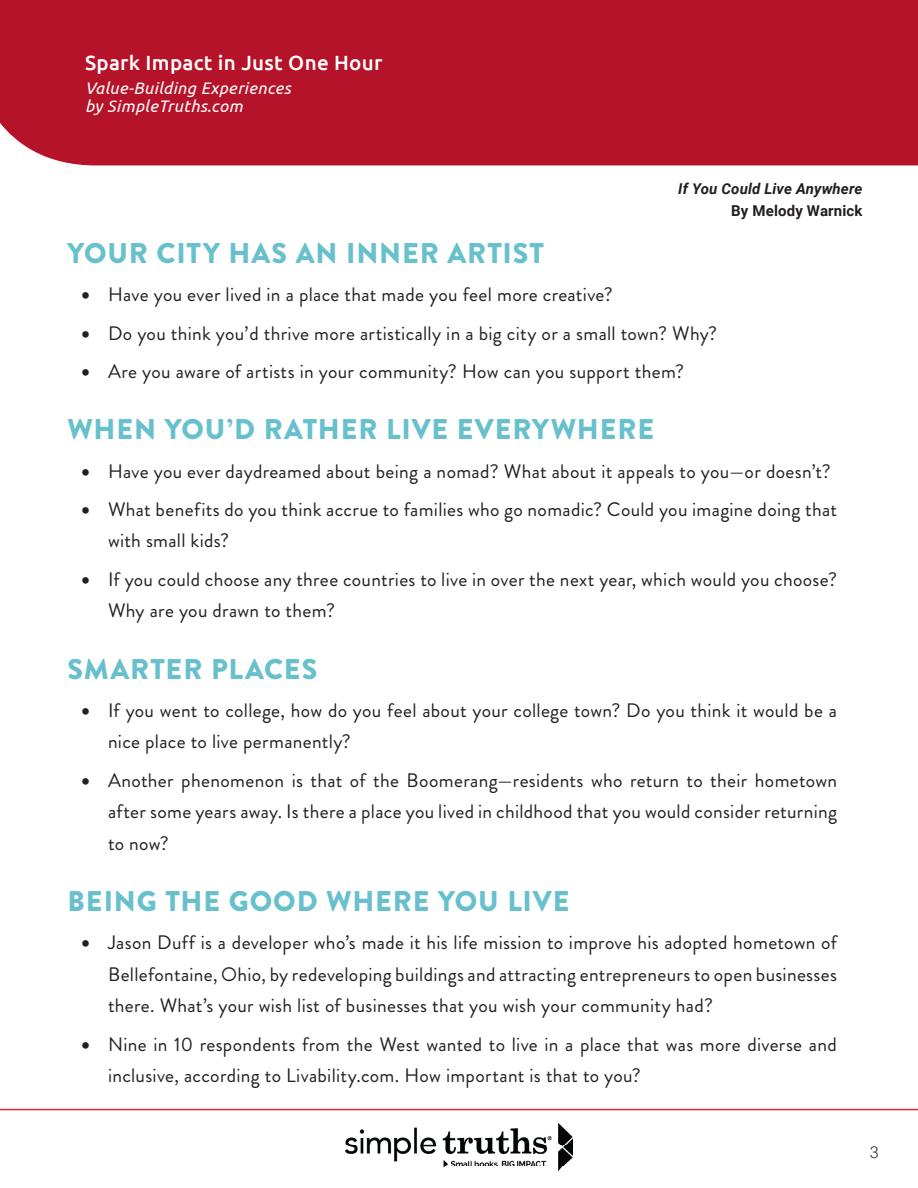
<style>
.page{position:relative;width:918px;height:1188px;background:#fff}
.page>*{position:absolute;margin:0;border:0;box-sizing:border-box;transform-origin:0 0}
.BCC_header_1{font:900 28.5px "Brandon Grotesque";letter-spacing:.03em;color:#68c0cd}
.t1{font:500 20.55px "Ubuntu";letter-spacing:.015em;color:#fff}
.t2{font:19.5px/31.5px "Brandon Grotesque";letter-spacing:.015em;color:#231f20}
.t3{font:italic 16.65px/18.1px "Ubuntu";letter-spacing:.025em;color:#fff}
.t4{font:300 16.2px "Roboto";color:#231f20}
.t5{font:italic 700 15px "Roboto";letter-spacing:.01em;color:#231f20}
.t6{font:700 15px "Roboto";letter-spacing:.01em;color:#231f20}
.s1{font-family:"Arial Unicode MS";font-size:15px}
</style>
<div class="page">
<div style="left:0;top:0;width:918px;height:165px;background:#b51329"></div>
<img style="left:345px;top:1123px;width:228px;height:48px">
<hr style="left:0;top:1109px;width:918px;height:1px;background:#de282a">
<p class="t1" style="left:85px;top:50px;width:299px">Spark Impact in Just One Hour</p>
<p class="t3" style="left:85px;top:79px;width:207px">Value-Building Experiences by SimpleTruths.com</p>
<p class="t5" style="left:678px;top:178px;width:186px">If You Could Live Anywhere</p>
<p class="t6" style="left:731px;top:201px;width:133px">By Melody Warnick</p>
<p class="BCC_header_1" style="left:68px;top:233px;width:478px">YOUR CITY HAS AN INNER ARTIST</p>
<p class="t2" style="left:81px;top:279px;width:533px"><span class="s1">●</span> Have you ever lived in a place that made you feel more creative?</p>
<p class="t2" style="left:81px;top:317px;width:638px"><span class="s1">●</span> Do you think you’d thrive more artistically in a big city or a small town? Why?</p>
<p class="t2" style="left:81px;top:356px;width:605px"><span class="s1">●</span> Are you aware of artists in your community? How can you support them?</p>
<p class="BCC_header_1" style="left:68px;top:409px;width:588px">WHEN YOU’D RATHER LIVE EVERYWHERE</p>
<p class="t2" style="left:81px;top:455px;width:751px"><span class="s1">●</span> Have you ever daydreamed about being a nomad? What about it appeals to you—or doesn’t?</p>
<p class="t2" style="left:108px;top:494px;width:731px;text-indent:-27px"><span class="s1">●</span> What benefits do you think accrue to families who go nomadic? Could you imagine doing that with small kids?</p>
<p class="t2" style="left:108px;top:563px;width:731px;text-indent:-27px"><span class="s1">●</span> If you could choose any three countries to live in over the next year, which would you choose?<br>Why are you drawn to them?</p>
<p class="BCC_header_1" style="left:68px;top:649px;width:251px">SMARTER PLACES</p>
<p class="t2" style="left:108px;top:695px;width:731px;text-indent:-27px"><span class="s1">●</span> If you went to college, how do you feel about your college town? Do you think it would be a nice place to live permanently?</p>
<p class="t2" style="left:108px;top:764px;width:731px;text-align:justify;text-indent:-27px"><span class="s1">●</span> Another phenomenon is that of the Boomerang—residents who return to their hometown after some years away. Is there a place you lived in childhood that you would consider returning to now?</p>
<p class="BCC_header_1" style="left:68px;top:881px;width:503px">BEING THE GOOD WHERE YOU LIVE</p>
<p class="t2" style="left:108px;top:927px;width:731px;text-align:justify;text-indent:-27px"><span class="s1">●</span> Jason Duff is a developer who’s made it his life mission to improve his adopted hometown of Bellefontaine, Ohio, by redeveloping buildings and attracting entrepreneurs to open businesses there. What’s your wish list of businesses that you wish your community had?</p>
<p class="t2" style="left:108px;top:1028px;width:730px;text-indent:-27px"><span class="s1">●</span> Nine in 10 respondents from the West wanted to live in a place that was more diverse and inclusive, according to Livability.com. How important is that to you?</p>
<p class="t4" style="left:870px;top:1141px;width:11px">3</p>
</div>
